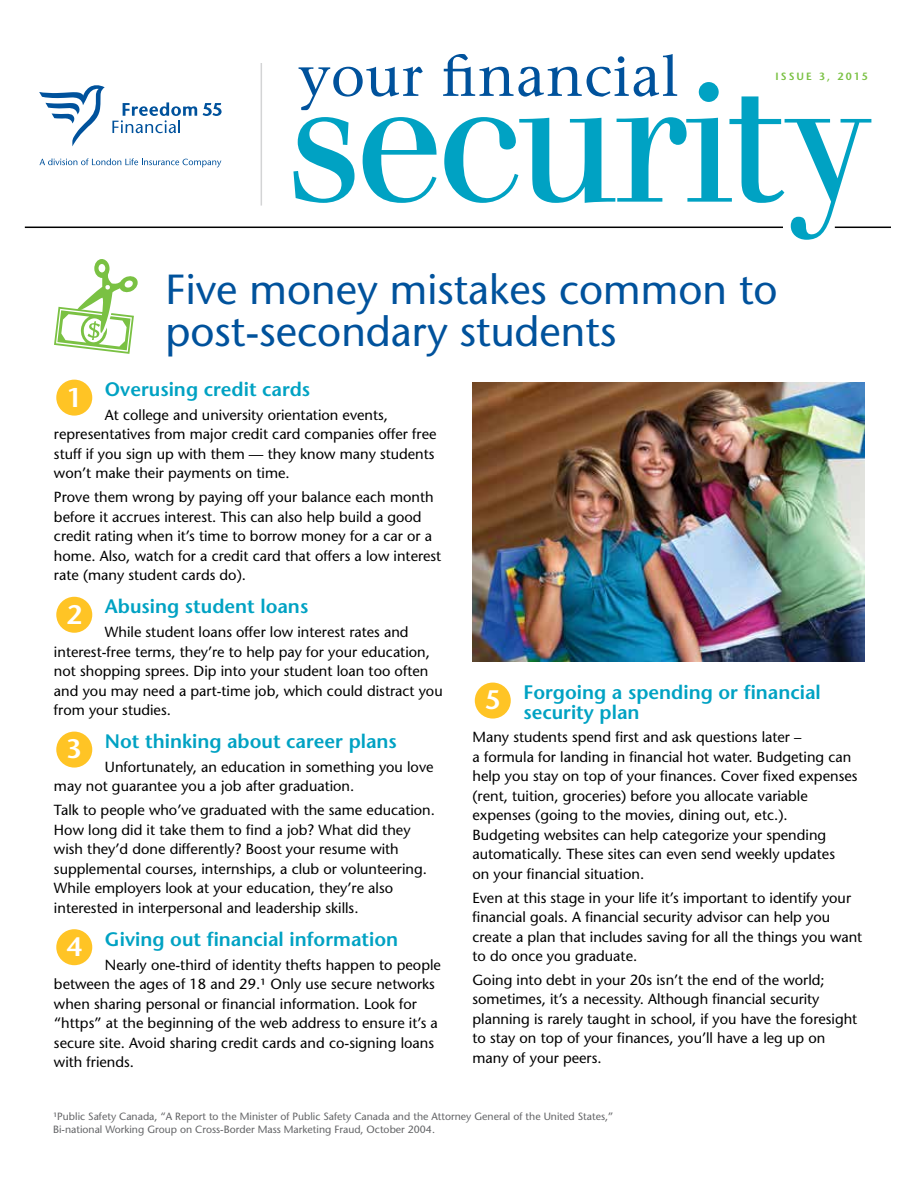
<style>
.page{position:relative;width:918px;height:1188px;background:#fff}
.page>*{position:absolute;margin:0;border:0;box-sizing:border-box;transform-origin:0 0}
.t1{font:171.6px "Walbaum SHOP";color:#00a2c3}
.t2{font:500 57px "Stone Serif Std";letter-spacing:.015em;color:#00529c}
.t3{font:500 42px/42px "Stone Sans Std";color:#00529c}
.t4{font:600 19.5px/19.5px "Stone Sans Std";color:#00a2c3}
.t5{font:500 14.7px/19.5px "Stone Sans Std";color:#000}
.t6{font:500 10.5px/12.6px "Stone Sans Std";color:#636466}
.t7{font:600 10.5px "Stone Sans Std";letter-spacing:.2em;color:#7ac143}
.s1{font-size:26.85px;color:#fff}
</style>
<div class="page">
<svg style="left:203px;top:103px;width:19px;height:13px"></svg>
<svg style="left:112px;top:102px;width:85px;height:31px"></svg>
<svg style="left:39px;top:85px;width:66px;height:61px"></svg>
<svg style="left:39px;top:158px;width:182px;height:9px"></svg>
<hr style="left:25px;top:227px;width:758px;height:1px;background:#000">
<hr style="left:261px;top:63px;width:1px;height:143px;background:#d3d4d5">
<hr style="left:835px;top:227px;width:56px;height:1px;background:#000">
<div style="left:56px;top:380px;width:36px;height:36px;background:#ffc425;border-radius:50%"></div>
<div style="left:56px;top:597px;width:36px;height:36px;background:#ffc425;border-radius:50%"></div>
<div style="left:56px;top:732px;width:36px;height:36px;background:#ffc425;border-radius:50%"></div>
<div style="left:56px;top:929px;width:36px;height:36px;background:#ffc425;border-radius:50%"></div>
<div style="left:475px;top:683px;width:36px;height:36px;background:#ffc425;border-radius:50%"></div>
<svg style="left:54px;top:259px;width:84px;height:95px"></svg>
<img style="left:473px;top:382px;width:391px;height:279px">
<h2 class="t2" style="left:299px;top:42px;width:382px">your financial</h2>
<p class="t7" style="left:775px;top:70px;width:94px">ISSUE 3, 2015</p>
<h1 class="t1" style="left:291px;top:48px;width:583px">security</h1>
<h3 class="t3" style="left:165px;top:268px;width:614px">Five money mistakes common to post-secondary students</h3>
<h3 class="t4" style="left:67px;top:380px;width:245px"><span class="s1">1</span> Overusing credit cards</h3>
<p class="t5" style="left:54px;top:405px;width:384px;text-indent:51px">At college and university orientation events, representatives from major credit card companies offer free stuff if you sign up with them — they know many students won’t make their payments on time.</p>
<p class="t5" style="left:54px;top:487px;width:389px">Prove them wrong by paying off your balance each month before it accrues interest. This can also help build a good credit rating when it’s time to borrow money for a car or a home. Also, watch for a credit card that offers a low interest rate (many student cards do).</p>
<h3 class="t4" style="left:67px;top:597px;width:243px"><span class="s1">2</span> Abusing student loans</h3>
<p class="t5" style="left:54px;top:622px;width:390px;text-indent:51px">While student loans offer low interest rates and interest-free terms, they’re to help pay for your education, not shopping sprees. Dip into your student loan too often and you may need a part-time job, which could distract you from your studies.</p>
<h3 class="t4" style="left:67px;top:731px;width:332px"><span class="s1">3</span> Not thinking about career plans</h3>
<p class="t5" style="left:54px;top:757px;width:381px;text-indent:51px">Unfortunately, an education in something you love may not guarantee you a job after graduation.</p>
<p class="t5" style="left:54px;top:800px;width:383px">Talk to people who’ve graduated with the same education.<br>How long did it take them to find a job? What did they wish they’d done differently? Boost your resume with supplemental courses, internships, a club or volunteering.<br>While employers look at your education, they’re also interested in interpersonal and leadership skills.</p>
<h3 class="t4" style="left:67px;top:929px;width:333px"><span class="s1">4</span> Giving out financial information</h3>
<p class="t5" style="left:54px;top:955px;width:389px;text-indent:51px">Nearly one-third of identity thefts happen to people between the ages of 18 and 29.1 Only use secure networks when sharing personal or financial information. Look for “https” at the beginning of the web address to ensure it’s a secure site. Avoid sharing credit cards and co-signing loans with friends.</p>
<h3 class="t4" style="left:523px;top:682px;width:299px;text-indent:-38px"><span class="s1">5</span> Forgoing a spending or financial security plan</h3>
<p class="t5" style="left:472px;top:728px;width:386px">Many students spend first and ask questions later –<br>a formula for landing in financial hot water. Budgeting can help you stay on top of your finances. Cover fixed expenses (rent, tuition, groceries) before you allocate variable expenses (going to the movies, dining out, etc.).<br>Budgeting websites can help categorize your spending automatically. These sites can even send weekly updates<br>on your financial situation.</p>
<p class="t5" style="left:472px;top:888px;width:391px">Even at this stage in your life it’s important to identify your financial goals. A financial security advisor can help you create a plan that includes saving for all the things you want to do once you graduate.</p>
<p class="t5" style="left:472px;top:970px;width:386px">Going into debt in your 20s isn’t the end of the world; sometimes, it’s a necessity. Although financial security planning is rarely taught in school, if you have the foresight to stay on top of your finances, you’ll have a leg up on many of your peers.</p>
<p class="t6" style="left:53px;top:1110px;width:562px">1Public Safety Canada, “A Report to the Minister of Public Safety Canada and the Attorney General of the United States,”<br>Bi-national Working Group on Cross-Border Mass Marketing Fraud, October 2004.</p>
</div>
